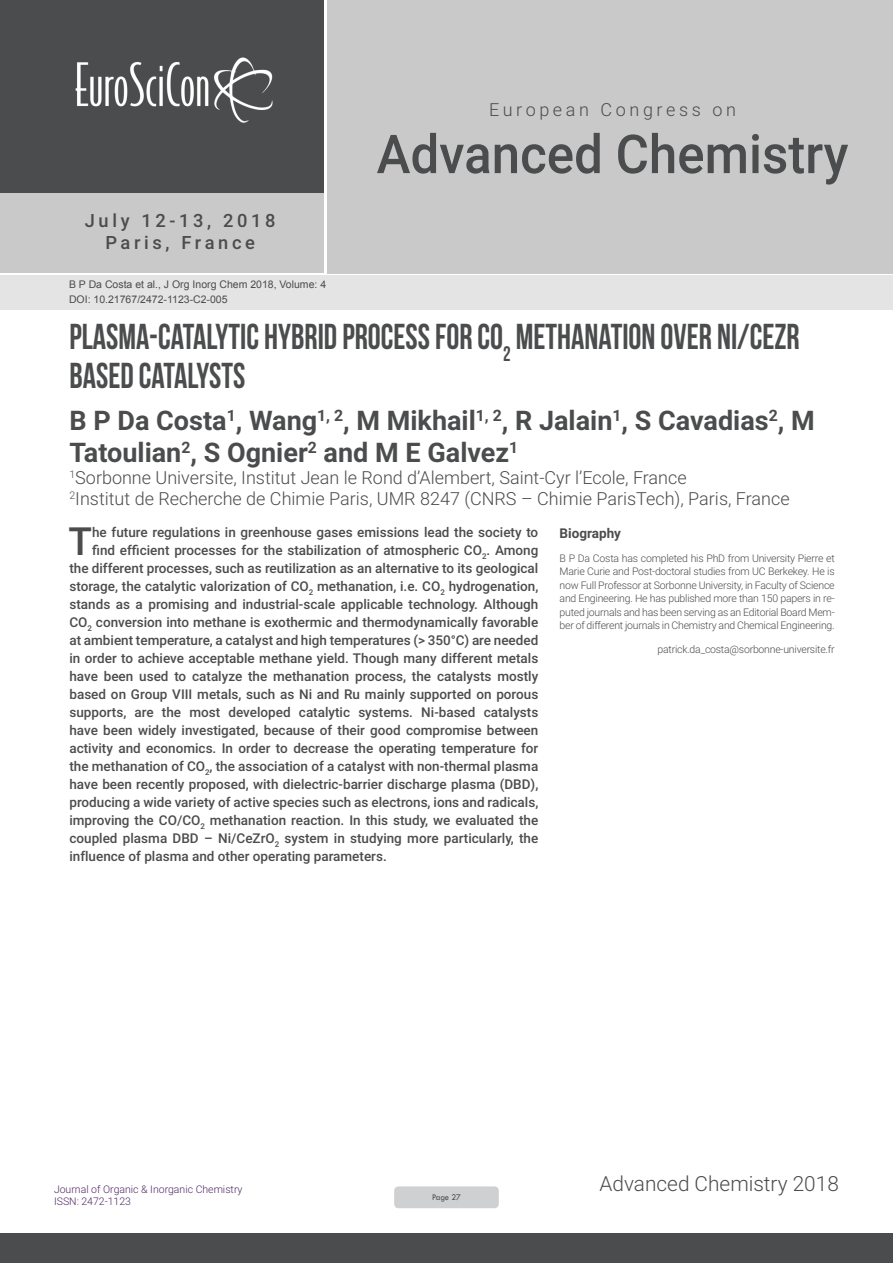
<style>
.page{position:relative;width:893px;height:1263px;background:#fff}
.page>*{position:absolute;margin:0;border:0;box-sizing:border-box;transform-origin:0 0}
.t1{font:500 53.7px "Roboto";color:#4b4c4d;scale:.95 1}
.Abstract{font:500 38.85px "Roboto";color:#4b4c4d}
.t2{font:36px/39.6px "Bebas Neue";color:#4b4c4d;scale:.91 1}
.t3{font:700 27px/32.4px "Roboto";color:#4b4c4d}
.t4{font:300 20.85px "Roboto";color:#4b4c4d}
.t5{font:500 18.3px/21.9px "Roboto";letter-spacing:.2em;color:#4b4c4d;text-align:center}
.t6{font:300 18px "Roboto";color:#4b4c4d}
.t7{font:300 18px "Roboto";letter-spacing:.2em;color:#4b4c4d}
.Abstract-2{font:500 13.5px "Roboto";color:#4b4c4d}
.Abstract-3{font:700 13.5px "Roboto";color:#4b4c4d}
.Biography{font:300 10.5px/13.5px "Roboto";letter-spacing:-.02em;color:#4b4c4d;text-align:justify}
.t8{font:10.5px "Arial";color:#4b4c4d}
.t9{font:300 10.5px/12.6px "Roboto";color:#522765}
.t10{font:9px "Tw Cen";letter-spacing:-.02em;color:#4b4c4d;scale:.95 1}
</style>
<div class="page">
<div style="left:0;top:0;width:323px;height:193px;background:#4b4c4d"></div>
<div style="left:1px;top:193px;width:323px;height:80px;background:#c9c9c9"></div>
<div style="left:327px;top:0;width:566px;height:273px;background:#c9c9c9"></div>
<img style="left:75px;top:57px;width:198px;height:66px">
<div style="left:0;top:1233px;width:893px;height:30px;background:#4b4c4d"></div>
<div style="left:1px;top:275px;width:892px;height:35px;background:#e4e4e4"></div>
<div style="left:394px;top:1186px;width:105px;height:22px;background:#cfd0d2;border-radius:4px"></div>
<h3 class="t5" style="left:85px;top:209px;width:192px">July 12-13, 2018<br>Paris, France</h3>
<p class="t8" style="left:69px;top:278px;width:259px">B P Da Costa et al., J Org Inorg Chem 2018, Volume: 4</p>
<p class="t8" style="left:69px;top:292px;width:160px">DOI: 10.21767/2472-1123-C2-005</p>
<h3 class="t7" style="left:489px;top:97px;width:248px">European Congress on</h3>
<h1 class="t1" style="left:377px;top:116px;width:498px">Advanced Chemistry</h1>
<p class="t2" style="left:69px;top:316px;width:804px">PLASMA-CATALYTIC HYBRID PROCESS FOR CO<sub>2</sub> METHANATION OVER NI/CEZR<br>BASED CATALYSTS</p>
<p class="t3" style="left:69px;top:403px;width:747px">B P Da Costa<sup>1</sup>, Wang<sup>1,</sup> <sup>2</sup>, M Mikhail<sup>1,</sup> <sup>2</sup>, R Jalain<sup>1</sup>, S Cavadias<sup>2</sup>, M<br>Tatoulian<sup>2</sup>, S Ognier<sup>2</sup> and M E Galvez<sup>1</sup></p>
<p class="t6" style="left:69px;top:465px;width:619px"><sup>1</sup>Sorbonne Universite, Institut Jean le Rond d’Alembert, Saint-Cyr l’Ecole, France</p>
<p class="t6" style="left:69px;top:486px;width:722px"><sup>2</sup>Institut de Recherche de Chimie Paris, UMR 8247 (CNRS – Chimie ParisTech), Paris, France</p>
<p class="Abstract" style="left:69px;top:514px;width:25px">T</p>
<p class="Abstract-2" style="left:92px;top:522px;width:448px">he future regulations in greenhouse gases emissions lead the society to</p>
<p class="Abstract-2" style="left:92px;top:540px;width:448px">find efficient processes for the stabilization of atmospheric CO<sub>2</sub>. Among</p>
<p class="Abstract-2" style="left:69px;top:558px;width:470px">the different processes, such as reutilization as an alternative to its geological</p>
<p class="Abstract-2" style="left:69px;top:576px;width:470px">storage, the catalytic valorization of CO<sub>2</sub> methanation, i.e. CO<sub>2</sub> hydrogenation,</p>
<p class="Abstract-2" style="left:69px;top:594px;width:470px">stands as a promising and industrial-scale applicable technology. Although</p>
<p class="Abstract-2" style="left:69px;top:612px;width:470px">CO<sub>2</sub> conversion into methane is exothermic and thermodynamically favorable</p>
<p class="Abstract-2" style="left:69px;top:630px;width:470px">at ambient temperature, a catalyst and high temperatures (&gt; 350°C) are needed</p>
<p class="Abstract-2" style="left:69px;top:648px;width:470px">in order to achieve acceptable methane yield. Though many different metals</p>
<p class="Abstract-2" style="left:69px;top:666px;width:470px">have been used to catalyze the methanation process, the catalysts mostly</p>
<p class="Abstract-2" style="left:69px;top:684px;width:470px">based on Group VIII metals, such as Ni and Ru mainly supported on porous</p>
<p class="Abstract-2" style="left:69px;top:702px;width:470px">supports, are the most developed catalytic systems. Ni-based catalysts</p>
<p class="Abstract-2" style="left:69px;top:720px;width:470px">have been widely investigated, because of their good compromise between</p>
<p class="Abstract-2" style="left:69px;top:738px;width:470px">activity and economics. In order to decrease the operating temperature for</p>
<p class="Abstract-2" style="left:69px;top:756px;width:470px">the methanation of CO<sub>2</sub>, the association of a catalyst with non-thermal plasma</p>
<p class="Abstract-2" style="left:69px;top:774px;width:470px">have been recently proposed, with dielectric-barrier discharge plasma (DBD),</p>
<p class="Abstract-2" style="left:69px;top:792px;width:470px">producing a wide variety of active species such as electrons, ions and radicals,</p>
<p class="Abstract-2" style="left:69px;top:810px;width:470px">improving the CO/CO<sub>2</sub> methanation reaction. In this study, we evaluated the</p>
<p class="Abstract-2" style="left:69px;top:828px;width:470px">coupled plasma DBD – Ni/CeZrO<sub>2</sub> system in studying more particularly, the</p>
<p class="Abstract-2" style="left:69px;top:846px;width:319px">influence of plasma and other operating parameters.</p>
<p class="Abstract-3" style="left:560px;top:523px;width:63px">Biography</p>
<p class="Biography" style="left:560px;top:551px;width:277px">B P Da Costa has completed his PhD from University Pierre et Marie Curie and Post-doctoral studies from UC Berkekey. He is now Full Professor at Sorbonne University, in Faculty of Science and Engineering. He has published more than 150 papers in re&shy;puted journals and has been serving as an Editorial Board Mem&shy;ber of different journals in Chemistry and Chemical Engineering.</p>
<p class="Biography" style="left:657px;top:642px;width:179px">patrick.da_costa@sorbonne-universite.fr</p>
<p class="t9" style="left:54px;top:1182px;width:190px">Journal of Organic &amp; Inorganic Chemistry<br>ISSN: 2472-1123</p>
<p class="t10" style="left:432px;top:1192px;width:32px">Page 27</p>
<h3 class="t4" style="left:599px;top:1169px;width:241px">Advanced Chemistry 2018</h3>
</div>
